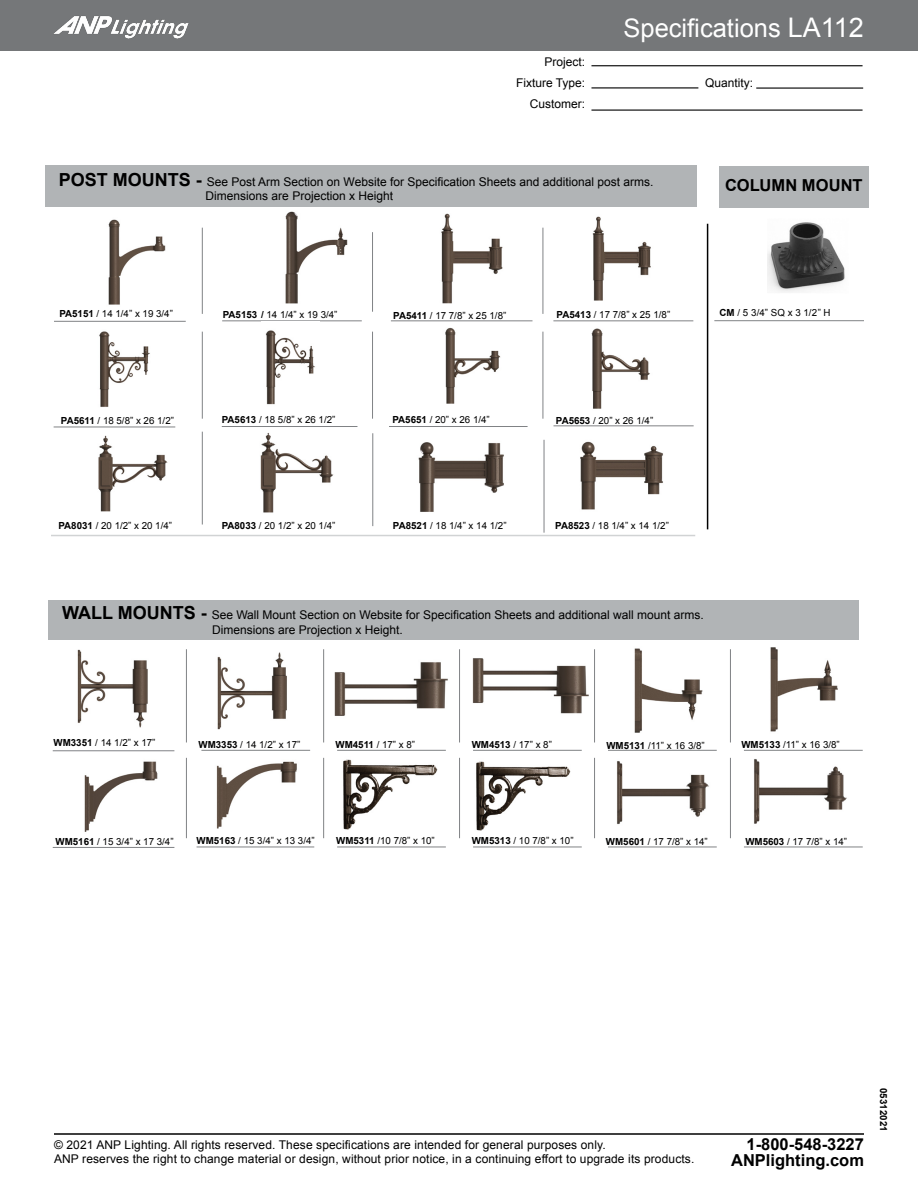
<style>
.page{position:relative;width:918px;height:1188px;background:#fff}
.page>*{position:absolute;margin:0;border:0;box-sizing:border-box;transform-origin:0 0}
.t1{font:25.5px "Arial";color:#fff}
.t2{font:700 16.5px/16.5px "Arial";color:#000;text-align:right}
.t3{font:12px/21px "Arial";color:#000}
.t4{font:9.75px "Arial";color:#000}
.t5{font:700 9.75px "Arial";letter-spacing:.015em;color:#000}
.s1{font-size:27px}
.s2{font-weight:700;font-size:18px}
.s3{font-weight:700}
</style>
<div class="page">
<div style="left:0;top:0;width:918px;height:51px;background:#757779"></div>
<hr style="left:591px;top:65px;width:272px;height:1px;background:#000">
<hr style="left:591px;top:87px;width:107px;height:1px;background:#000">
<hr style="left:591px;top:110px;width:272px;height:1px;background:#000">
<hr style="left:756px;top:88px;width:107px;height:1px;background:#000">
<hr style="left:54px;top:1133px;width:810px;height:2px;background:#000">
<img style="left:53px;top:16px;width:136px;height:23px">
<div style="left:45px;top:166px;width:652px;height:41px;background:#b1b4b6"></div>
<img style="left:285px;top:211px;width:63px;height:93px">
<hr style="left:202px;top:228px;width:1px;height:86px;background:#808285">
<hr style="left:202px;top:432px;width:1px;height:93px;background:#808285">
<hr style="left:372px;top:232px;width:1px;height:80px;background:#808285">
<hr style="left:373px;top:433px;width:1px;height:93px;background:#808285">
<hr style="left:543px;top:228px;width:1px;height:86px;background:#808285">
<hr style="left:544px;top:440px;width:1px;height:93px;background:#808285">
<hr style="left:707px;top:224px;width:1px;height:305px;background:#000">
<hr style="left:202px;top:332px;width:1px;height:87px;background:#808285">
<hr style="left:372px;top:332px;width:1px;height:87px;background:#808285">
<hr style="left:543px;top:332px;width:1px;height:87px;background:#808285">
<hr style="left:54px;top:321px;width:132px;height:1px;background:#808285">
<hr style="left:54px;top:427px;width:121px;height:1px;background:#808285">
<hr style="left:222px;top:321px;width:140px;height:1px;background:#808285">
<hr style="left:222px;top:426px;width:135px;height:1px;background:#808285">
<hr style="left:391px;top:321px;width:141px;height:1px;background:#808285">
<hr style="left:389px;top:426px;width:139px;height:1px;background:#808285">
<hr style="left:553px;top:321px;width:140px;height:1px;background:#808285">
<hr style="left:553px;top:426px;width:141px;height:1px;background:#808285">
<hr style="left:51px;top:535px;width:644px;height:1px;background:#d1d3d4">
<div style="left:49px;top:600px;width:810px;height:40px;background:#b1b4b6"></div>
<hr style="left:186px;top:649px;width:1px;height:93px;background:#808285">
<hr style="left:323px;top:649px;width:1px;height:93px;background:#808285">
<hr style="left:459px;top:649px;width:1px;height:93px;background:#808285">
<hr style="left:594px;top:649px;width:1px;height:93px;background:#808285">
<hr style="left:730px;top:649px;width:1px;height:93px;background:#808285">
<hr style="left:186px;top:758px;width:1px;height:80px;background:#808285">
<hr style="left:323px;top:758px;width:1px;height:80px;background:#808285">
<hr style="left:459px;top:758px;width:1px;height:80px;background:#808285">
<hr style="left:594px;top:758px;width:1px;height:80px;background:#808285">
<hr style="left:730px;top:758px;width:1px;height:80px;background:#808285">
<hr style="left:53px;top:751px;width:121px;height:1px;background:#808285">
<hr style="left:53px;top:847px;width:121px;height:1px;background:#808285">
<hr style="left:201px;top:750px;width:109px;height:1px;background:#808285">
<hr style="left:197px;top:847px;width:117px;height:1px;background:#808285">
<hr style="left:337px;top:750px;width:109px;height:1px;background:#808285">
<hr style="left:337px;top:847px;width:109px;height:1px;background:#808285">
<hr style="left:473px;top:750px;width:109px;height:1px;background:#808285">
<hr style="left:473px;top:847px;width:109px;height:1px;background:#808285">
<hr style="left:608px;top:750px;width:109px;height:1px;background:#808285">
<hr style="left:608px;top:847px;width:109px;height:1px;background:#808285">
<hr style="left:744px;top:750px;width:119px;height:1px;background:#808285">
<hr style="left:744px;top:847px;width:119px;height:1px;background:#808285">
<img style="left:343px;top:759px;width:95px;height:71px">
<img style="left:441px;top:214px;width:62px;height:89px">
<img style="left:265px;top:330px;width:50px;height:75px">
<img style="left:445px;top:328px;width:56px;height:76px">
<img style="left:98px;top:435px;width:70px;height:77px">
<img style="left:418px;top:442px;width:86px;height:70px">
<img style="left:77px;top:649px;width:71px;height:79px">
<img style="left:472px;top:658px;width:117px;height:56px">
<img style="left:334px;top:662px;width:114px;height:54px">
<img style="left:770px;top:647px;width:68px;height:85px">
<img style="left:634px;top:648px;width:69px;height:85px">
<img style="left:217px;top:652px;width:70px;height:78px">
<img style="left:84px;top:761px;width:74px;height:71px">
<img style="left:617px;top:761px;width:92px;height:64px">
<img style="left:754px;top:759px;width:93px;height:65px">
<hr style="left:714px;top:320px;width:150px;height:1px;background:#808285">
<img style="left:768px;top:222px;width:77px;height:70px">
<div style="left:719px;top:166px;width:149px;height:41px;background:#b1b4b6"></div>
<img style="left:108px;top:219px;width:58px;height:86px">
<img style="left:592px;top:216px;width:59px;height:85px">
<img style="left:99px;top:331px;width:51px;height:76px">
<img style="left:591px;top:328px;width:59px;height:81px">
<img style="left:260px;top:432px;width:74px;height:81px">
<img style="left:580px;top:441px;width:83px;height:69px">
<img style="left:216px;top:761px;width:81px;height:68px">
<img style="left:476px;top:761px;width:95px;height:70px">
<p class="t3" style="left:516px;top:51px;width:71px;text-align:right">Project:<br>Fixture Type:<br>Customer:</p>
<h1 class="t1" style="left:624px;top:11px;width:242px">Specifications <span class="s1">LA112</span></h1>
<p class="t3" style="left:705px;top:72px;width:50px">Quantity:</p>
<p class="t3" style="left:206px;top:175px;width:449px;line-height:14.4px;text-indent:-147px"><span class="s2">POST MOUNTS -</span> See Post Arm Section on Website for Specification Sheets and additional post arms.<br>Dimensions are Projection x Height</p>
<h2 class="t2" style="left:725px;top:178px;width:139px">COLUMN MOUNT</h2>
<p class="t4" style="left:59px;top:307px;width:115px"><span class="s3">PA5151</span> / 14 1/4” x 19 3/4”</p>
<p class="t4" style="left:223px;top:308px;width:116px"><span class="s3">PA5153 /</span> 14 1/4” x 19 3/4”</p>
<p class="t4" style="left:393px;top:309px;width:115px"><span class="s3">PA5411</span> / 17 7/8” x 25 1/8”</p>
<p class="t4" style="left:557px;top:308px;width:115px"><span class="s3">PA5413</span> / 17 7/8” x 25 1/8”</p>
<p class="t4" style="left:61px;top:414px;width:115px"><span class="s3">PA5611</span> / 18 5/8” x 26 1/2”</p>
<p class="t4" style="left:392px;top:413px;width:99px"><span class="s3">PA5651</span> / 20” x 26 1/4”</p>
<p class="t4" style="left:222px;top:413px;width:115px"><span class="s3">PA5613</span> / 18 5/8” x 26 1/2”</p>
<p class="t4" style="left:556px;top:414px;width:99px"><span class="s3">PA5653</span> / 20” x 26 1/4”</p>
<p class="t4" style="left:719px;top:306px;width:113px"><span class="s3">CM</span> / 5 3/4” SQ x 3 1/2” H</p>
<p class="t4" style="left:58px;top:519px;width:115px"><span class="s3">PA8031</span> / 20 1/2” x 20 1/4”</p>
<p class="t4" style="left:222px;top:519px;width:115px"><span class="s3">PA8033</span> / 20 1/2” x 20 1/4”</p>
<p class="t4" style="left:393px;top:520px;width:115px"><span class="s3">PA8521</span> / 18 1/4” x 14 1/2”</p>
<p class="t4" style="left:555px;top:520px;width:115px"><span class="s3">PA8523</span> / 18 1/4” x 14 1/2”</p>
<p class="t3" style="left:212px;top:608px;width:493px;line-height:14.4px;text-indent:-150px"><span class="s2">WALL MOUNTS -</span> See Wall Mount Section on Website for Specification Sheets and additional wall mount arms.<br>Dimensions are Projection x Height.</p>
<p class="t4" style="left:54px;top:737px;width:103px"><span class="s3">WM3351</span> / 14 1/2” x 17”</p>
<p class="t4" style="left:199px;top:738px;width:103px"><span class="s3">WM3353</span> / 14 1/2” x 17”</p>
<p class="t4" style="left:336px;top:738px;width:81px"><span class="s3">WM4511</span> / 17” x 8”</p>
<p class="t4" style="left:741px;top:738px;width:100px"><span class="s3">WM5133</span> /11” x 16 3/8”</p>
<p class="t4" style="left:472px;top:738px;width:82px"><span class="s3">WM4513</span> / 17” x 8”</p>
<p class="t4" style="left:606px;top:739px;width:100px"><span class="s3">WM5131</span> /11” x 16 3/8”</p>
<p class="t4" style="left:197px;top:834px;width:120px"><span class="s3">WM5163</span> / 15 3/4” x 13 3/4”</p>
<p class="t4" style="left:472px;top:835px;width:103px"><span class="s3">WM5313</span> / 10 7/8” x 10”</p>
<p class="t4" style="left:336px;top:835px;width:100px"><span class="s3">WM5311</span> /10 7/8” x 10”</p>
<p class="t4" style="left:606px;top:835px;width:103px"><span class="s3">WM5601</span> / 17 7/8” x 14”</p>
<p class="t4" style="left:56px;top:836px;width:120px"><span class="s3">WM5161</span> / 15 3/4” x 17 3/4”</p>
<p class="t4" style="left:745px;top:835px;width:103px"><span class="s3">WM5603</span> / 17 7/8” x 14”</p>
<p class="t3" style="left:54px;top:1139px;width:642px;line-height:13.5px">© 2021 ANP Lighting. All rights reserved. These specifications are intended for general purposes only.<br>ANP reserves the right to change material or design, without prior notice, in a continuing effort to upgrade its products.</p>
<h2 class="t2" style="left:731px;top:1136px;width:134px">1-800-548-3227<br>ANPlighting.com</h2>
<p class="t5" style="left:890px;top:1088px;width:46px;rotate:90deg">05312021</p>
</div>
